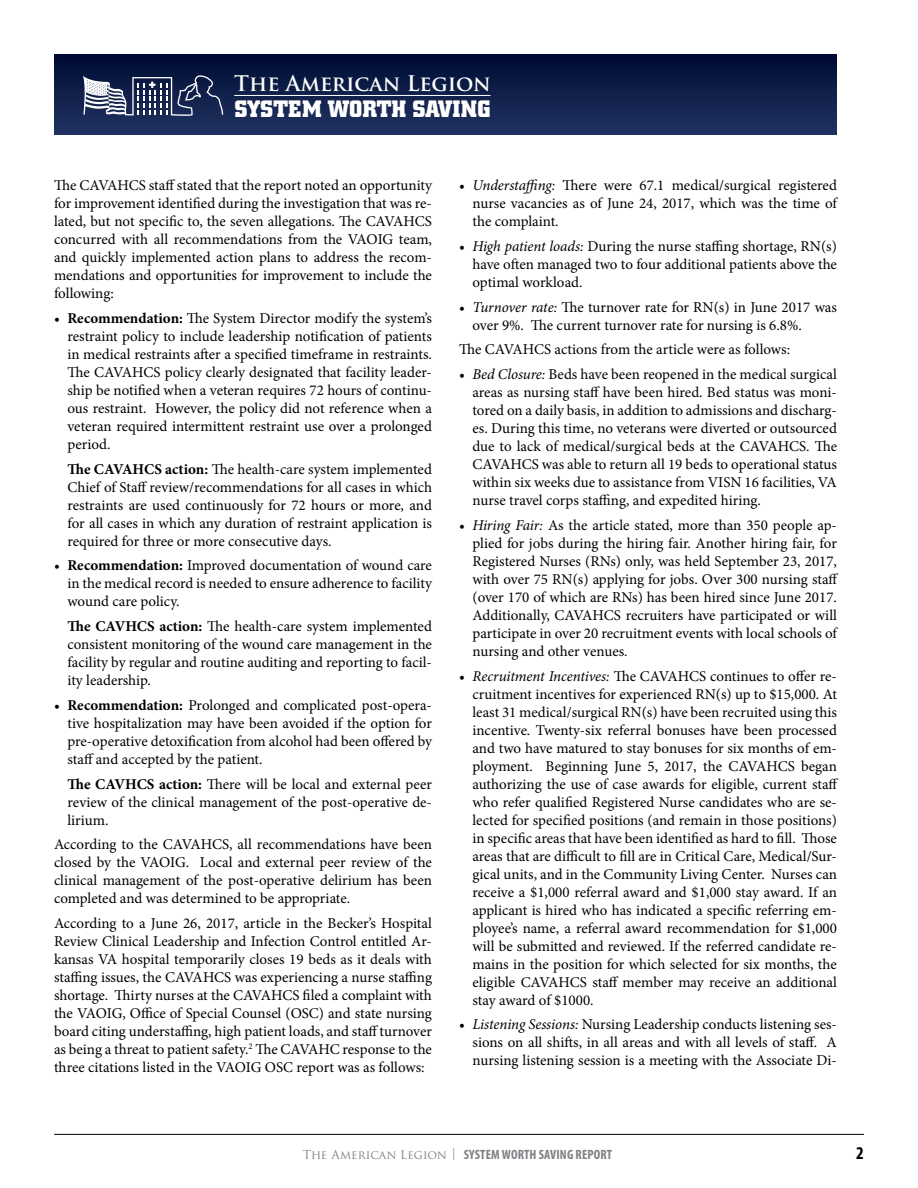
<style>
.page{position:relative;width:918px;height:1188px;background:#fff}
.page>*{position:absolute;margin:0;border:0;box-sizing:border-box;transform-origin:0 0}
.t1{font:700 23.4px "City";letter-spacing:.01em;color:#fff}
.t2{font:700 21px "Trajan Pro";color:#fff}
.t3{font:700 condensed 18px "Myriad Pro";color:#000}
.Body{font:15px/18px "Minion Pro";color:#000;text-align:justify}
.t4{font:700 condensed 13.5px "Myriad Pro";letter-spacing:.01em;color:#7e8083}
.s1{font-weight:700}
.s2{font-style:italic}
.s3{font-family:"Trajan Pro";font-weight:400;font-stretch:normal;font-size:12px}
</style>
<div class="page">
<hr style="left:54px;top:1134px;width:810px;height:1px;background:#000">
<div style="left:54px;top:54px;width:783px;height:81px;background:linear-gradient(to bottom,#000b32,#223462)"></div>
<svg style="left:83px;top:76px;width:140px;height:40px"></svg>
<hr style="left:234px;top:95px;width:257px;height:1px;background:#fff">
<h2 class="t2" style="left:234px;top:71px;width:258px">The American Legion</h2>
<h1 class="t1" style="left:234px;top:96px;width:258px">SYSTEM WORTH SAVING</h1>
<p class="Body" style="left:54px;top:176px;width:380px">The CAVAHCS staff stated that the report noted an opportunity for improvement identified during the investigation that was re&shy;lated, but not specific to, the seven allegations. The CAVAHCS concurred with all recommendations from the VAOIG team, and quickly implemented action plans to address the recom&shy;mendations and opportunities for improvement to include the following:</p>
<p class="Body" style="left:68px;top:309px;width:366px;text-indent:-14px">• <span class="s1">Recommendation:</span> The System Director modify the system’s restraint policy to include leadership notification of patients in medical restraints after a specified timeframe in restraints.<br>The CAVAHCS policy clearly designated that facility leader&shy;ship be notified when a veteran requires 72 hours of continu&shy;ous restraint. However, the policy did not reference when a veteran required intermittent restraint use over a prolonged period.</p>
<p class="Body" style="left:68px;top:460px;width:366px"><span class="s1">The CAVAHCS action:</span> The health-care system implemented Chief of Staff review/recommendations for all cases in which restraints are used continuously for 72 hours or more, and for all cases in which any duration of restraint application is required for three or more consecutive days.</p>
<p class="Body" style="left:68px;top:557px;width:366px;text-indent:-14px">• <span class="s1">Recommendation:</span> Improved documentation of wound care in the medical record is needed to ensure adherence to facility wound care policy.</p>
<p class="Body" style="left:68px;top:617px;width:366px"><span class="s1">The CAVHCS action:</span> The health-care system implemented consistent monitoring of the wound care management in the facility by regular and routine auditing and reporting to facil&shy;ity leadership.</p>
<p class="Body" style="left:68px;top:696px;width:366px;text-indent:-14px">• <span class="s1">Recommendation:</span> Prolonged and complicated post-opera&shy;tive hospitalization may have been avoided if the option for pre-operative detoxification from alcohol had been offered by staff and accepted by the patient.</p>
<p class="Body" style="left:68px;top:775px;width:366px"><span class="s1">The CAVHCS action:</span> There will be local and external peer review of the clinical management of the post-operative de&shy;lirium.</p>
<p class="Body" style="left:54px;top:836px;width:380px">According to the CAVAHCS, all recommendations have been closed by the VAOIG. Local and external peer review of the clinical management of the post-operative delirium has been completed and was determined to be appropriate.</p>
<p class="Body" style="left:54px;top:914px;width:380px">According to a June 26, 2017, article in the Becker’s Hospital Review Clinical Leadership and Infection Control entitled Ar&shy;kansas VA hospital temporarily closes 19 beds as it deals with staffing issues, the CAVAHCS was experiencing a nurse staffing shortage. Thirty nurses at the CAVAHCS filed a complaint with the VAOIG, Office of Special Counsel (OSC) and state nursing board citing understaffing, high patient loads, and staff turnover as being a threat to patient safety.<sup>2</sup> The CAVAHC response to the three citations listed in the VAOIG OSC report was as follows:</p>
<p class="Body" style="left:472px;top:176px;width:366px;text-indent:-14px">• <span class="s2">Understaffing:</span> There were 67.1 medical/surgical registered nurse vacancies as of June 24, 2017, which was the time of the complaint.</p>
<p class="Body" style="left:472px;top:237px;width:366px;text-indent:-14px">• <span class="s2">High patient loads:</span> During the nurse staffing shortage, RN(s) have often managed two to four additional patients above the optimal workload.</p>
<p class="Body" style="left:472px;top:298px;width:366px;text-indent:-14px">• <span class="s2">Turnover rate:</span> The turnover rate for RN(s) in June 2017 was over 9%. The current turnover rate for nursing is 6.8%.</p>
<p class="Body" style="left:459px;top:341px;width:333px">The CAVAHCS actions from the article were as follows:</p>
<p class="Body" style="left:472px;top:365px;width:366px;text-indent:-14px">• <span class="s2">Bed Closure:</span> Beds have been reopened in the medical surgical areas as nursing staff have been hired. Bed status was moni&shy;tored on a daily basis, in addition to admissions and discharg&shy;es. During this time, no veterans were diverted or outsourced due to lack of medical/surgical beds at the CAVAHCS. The CAVAHCS was able to return all 19 beds to operational status within six weeks due to assistance from VISN 16 facilities, VA nurse travel corps staffing, and expedited hiring.</p>
<p class="Body" style="left:472px;top:516px;width:367px;text-indent:-14px">• <span class="s2">Hiring Fair:</span> As the article stated, more than 350 people ap&shy;plied for jobs during the hiring fair. Another hiring fair, for Registered Nurses (RNs) only, was held September 23, 2017, with over 75 RN(s) applying for jobs. Over 300 nursing staff (over 170 of which are RNs) has been hired since June 2017.<br>Additionally, CAVAHCS recruiters have participated or will participate in over 20 recruitment events with local schools of nursing and other venues.</p>
<p class="Body" style="left:472px;top:667px;width:367px;text-indent:-14px">• <span class="s2">Recruitment Incentives:</span> The CAVAHCS continues to offer re&shy;cruitment incentives for experienced RN(s) up to $15,000. At least 31 medical/surgical RN(s) have been recruited using this incentive. Twenty-six referral bonuses have been processed and two have matured to stay bonuses for six months of em&shy;ployment. Beginning June 5, 2017, the CAVAHCS began authorizing the use of case awards for eligible, current staff who refer qualified Registered Nurse candidates who are se&shy;lected for specified positions (and remain in those positions) in specific areas that have been identified as hard to fill. Those areas that are difficult to fill are in Critical Care, Medical/Sur&shy;gical units, and in the Community Living Center. Nurses can receive a $1,000 referral award and $1,000 stay award. If an applicant is hired who has indicated a specific referring em&shy;ployee’s name, a referral award recommendation for $1,000 will be submitted and reviewed. If the referred candidate re&shy;mains in the position for which selected for six months, the eligible CAVAHCS staff member may receive an additional stay award of $1000.</p>
<p class="Body" style="left:472px;top:1016px;width:366px;text-indent:-14px">• <span class="s2">Listening Sessions:</span> Nursing Leadership conducts listening ses&shy;sions on all shifts, in all areas and with all levels of staff. A nursing listening session is a meeting with the Associate Di-</p>
<p class="t4" style="left:303px;top:1147px;width:311px"><span class="s3">The American Legion |</span> SYSTEM WORTH SAVING REPORT</p>
<p class="t3" style="left:856px;top:1143px;width:9px">2</p>
</div>
